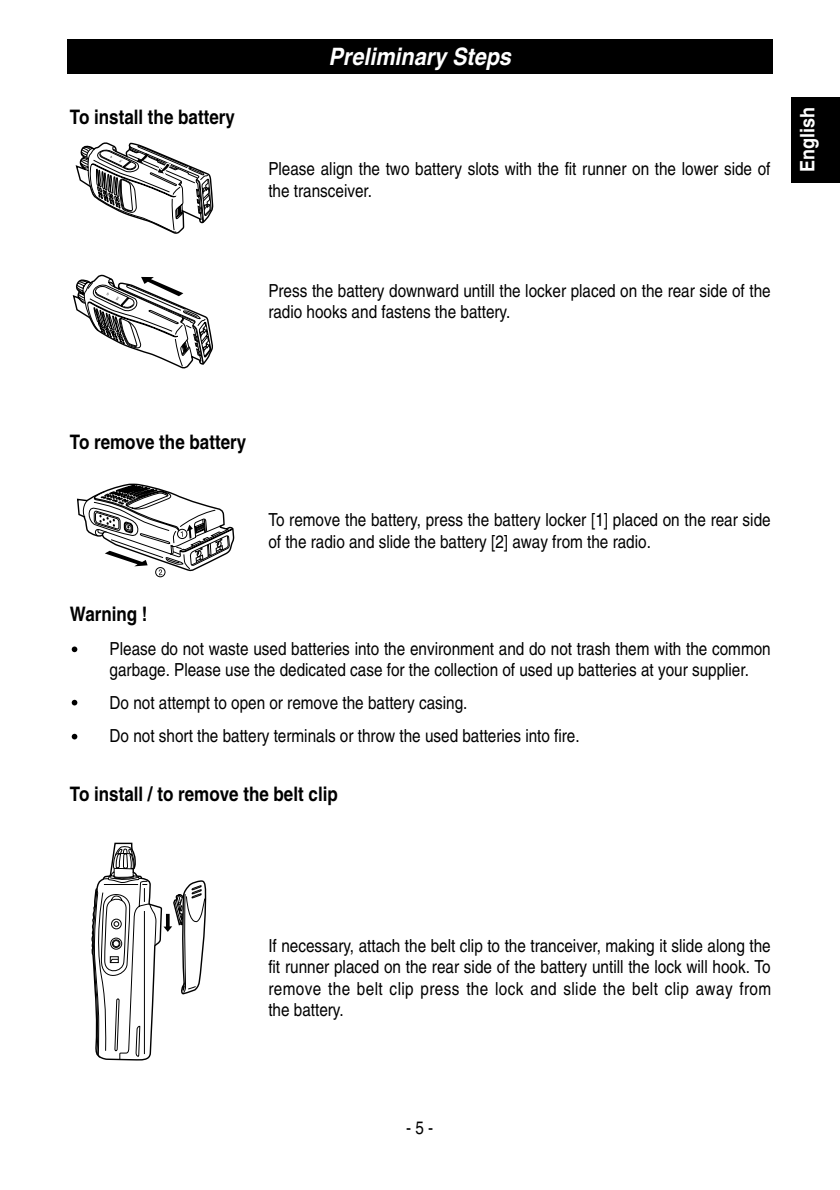
<style>
.page{position:relative;width:840px;height:1190px;background:#fff}
.page>*{position:absolute;margin:0;border:0;box-sizing:border-box;transform-origin:0 0}
.t1{font:italic 700 24px "Helvetica";color:#fff;scale:.9 1}
.t2{font:700 20px "Helvetica";color:#000;scale:.85 1}
.t3{font:700 20px "Helvetica";color:#fff;scale:.9 1}
.t4{font:18px/21.6px "Helvetica";color:#000;scale:.85 1}
</style>
<div class="page">
<div style="left:67px;top:40px;width:706px;height:34px;background:#000"></div>
<div style="left:155px;top:567px;width:11px;height:10px;border:1px solid #000;border-radius:50%"></div>
<svg style="left:77px;top:483px;width:157px;height:92px"></svg>
<svg style="left:91px;top:842px;width:115px;height:219px"></svg>
<svg style="left:72px;top:274px;width:141px;height:95px"></svg>
<svg style="left:75px;top:142px;width:139px;height:92px"></svg>
<svg style="left:72px;top:647px;width:5px;height:5px"></svg>
<svg style="left:72px;top:700px;width:5px;height:5px"></svg>
<svg style="left:72px;top:734px;width:5px;height:5px"></svg>
<div style="left:791px;top:98px;width:49px;height:85px;background:#000"></div>
<p class="t2" style="left:70px;top:110px;width:196px">To install the battery</p>
<h1 class="t1" style="left:329px;top:48px;width:204px">Preliminary Steps</h1>
<p class="t4" style="left:268px;top:160px;width:592px">Please align the two battery slots with the fit runner on the lower side of the transceiver.</p>
<p class="t3" style="left:800px;top:172px;width:74px;rotate:-90deg">English</p>
<p class="t4" style="left:268px;top:281px;width:593px">Press the battery downward untill the locker placed on the rear side of the radio hooks and fastens the battery.</p>
<p class="t2" style="left:70px;top:435px;width:209px">To remove the battery</p>
<p class="t4" style="left:268px;top:511px;width:593px">To remove the battery, press the battery locker [1] placed on the rear side of the radio and slide the battery [2] away from the radio.</p>
<p class="t2" style="left:70px;top:607px;width:93px">Warning !</p>
<p class="t4" style="left:110px;top:639px;width:779px">Please do not waste used batteries into the environment and do not trash them with the common garbage. Please use the dedicated case for the collection of used up batteries at your supplier.</p>
<p class="t4" style="left:110px;top:688px;width:555px;line-height:33px">Do not attempt to open or remove the battery casing.<br>Do not short the battery terminals or throw the used batteries into fire.</p>
<p class="t2" style="left:70px;top:786px;width:317px">To install / to remove the belt clip</p>
<p class="t4" style="left:268px;top:936px;width:593px;text-align:justify">If necessary, attach the belt clip to the tranceiver, making it slide along the fit runner placed on the rear side of the battery untill the lock will hook. To remove the belt clip press the lock and slide the belt clip away from the battery.</p>
<p class="t4" style="left:406px;top:1119px;width:33px">- 5 -</p>
</div>
